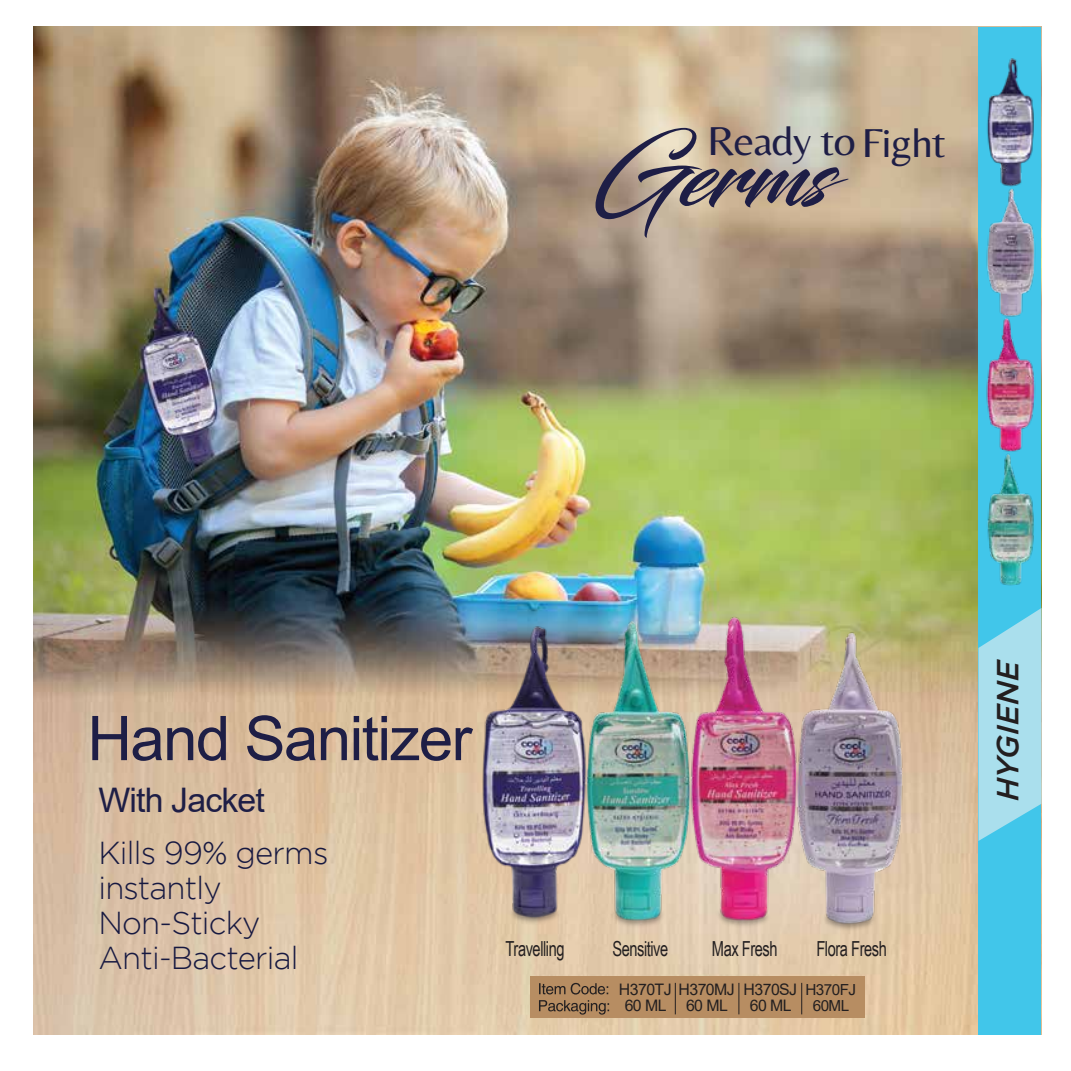
<style>
.page{position:relative;width:1071px;height:1071px;background:#fff}
.page>*{position:absolute;margin:0;border:0;box-sizing:border-box;transform-origin:0 0}
.t1{font:92.75px "Blacksword";letter-spacing:-.025em;color:#1e1e46}
.t2{font:61.77px "Arial";letter-spacing:-.025em;color:#1e1e46}
.t3{font:42px "Belleza";letter-spacing:-.025em;color:#1e1e46;scale:1.04 1}
.t4{font:33.77px "Arial";letter-spacing:-.025em;color:#1e1e46}
.t5{font:300 31.68px/35px "Gotham";letter-spacing:-.025em;color:#171941}
.t6{font:italic 500 30.45px "Gotham";color:#231f20}
.t7{font:20.65px "Arial Narrow";letter-spacing:-.025em;color:#231f20;scale:.86 1}
.t8{font:15.92px/16.6px "Arial";letter-spacing:-.035em;color:#231f20}
.t9{font:15.22px/15.9px "Arial";letter-spacing:-.035em;color:#231f20;text-align:center}
</style>
<div class="page">
<img style="left:33px;top:27px;width:945px;height:1008px">
<div style="left:530px;top:976px;width:335px;height:42px;background:#b78d62"></div>
<svg style="left:539px;top:1002px;width:70px;height:13px"></svg>
<img style="left:462px;top:544px;width:459px;height:458px">
<div style="left:978px;top:27px;width:63px;height:1008px;background:#41c6ea"></div>
<svg style="left:978px;top:608px;width:63px;height:233px"></svg>
<img style="left:957px;top:52px;width:85px;height:554px">
<h3 class="t3" style="left:707px;top:116px;width:232px">Ready to Fight</h3>
<h1 class="t1" style="left:593px;top:119px;width:241px">Germs</h1>
<h2 class="t2" style="left:87px;top:696px;width:386px">Hand Sanitizer</h2>
<p class="t4" style="left:98px;top:777px;width:168px">With Jacket</p>
<p class="t5" style="left:98px;top:835px;width:232px">Kills 99% germs instantly<br>Non-Sticky<br>Anti-Bacterial</p>
<p class="t7" style="left:506px;top:933px;width:70px">Travelling</p>
<p class="t7" style="left:612px;top:933px;width:67px">Sensitive</p>
<p class="t7" style="left:712px;top:933px;width:78px">Max Fresh</p>
<p class="t7" style="left:816px;top:933px;width:83px">Flora Fresh</p>
<p class="t8" style="left:625px;top:981px;width:112px;text-indent:-6px">H370TJ H370MJ<br>60 ML</p>
<p class="t8" style="left:686px;top:997px;width:43px">60 ML</p>
<p class="t8" style="left:744px;top:981px;width:55px;text-align:center">H370SJ<br>60 ML</p>
<p class="t9" style="left:805px;top:981px;width:52px">H370FJ<br>60ML</p>
<p class="t6" style="left:990px;top:801px;width:143px;rotate:-90deg">HYGIENE</p>
</div>
